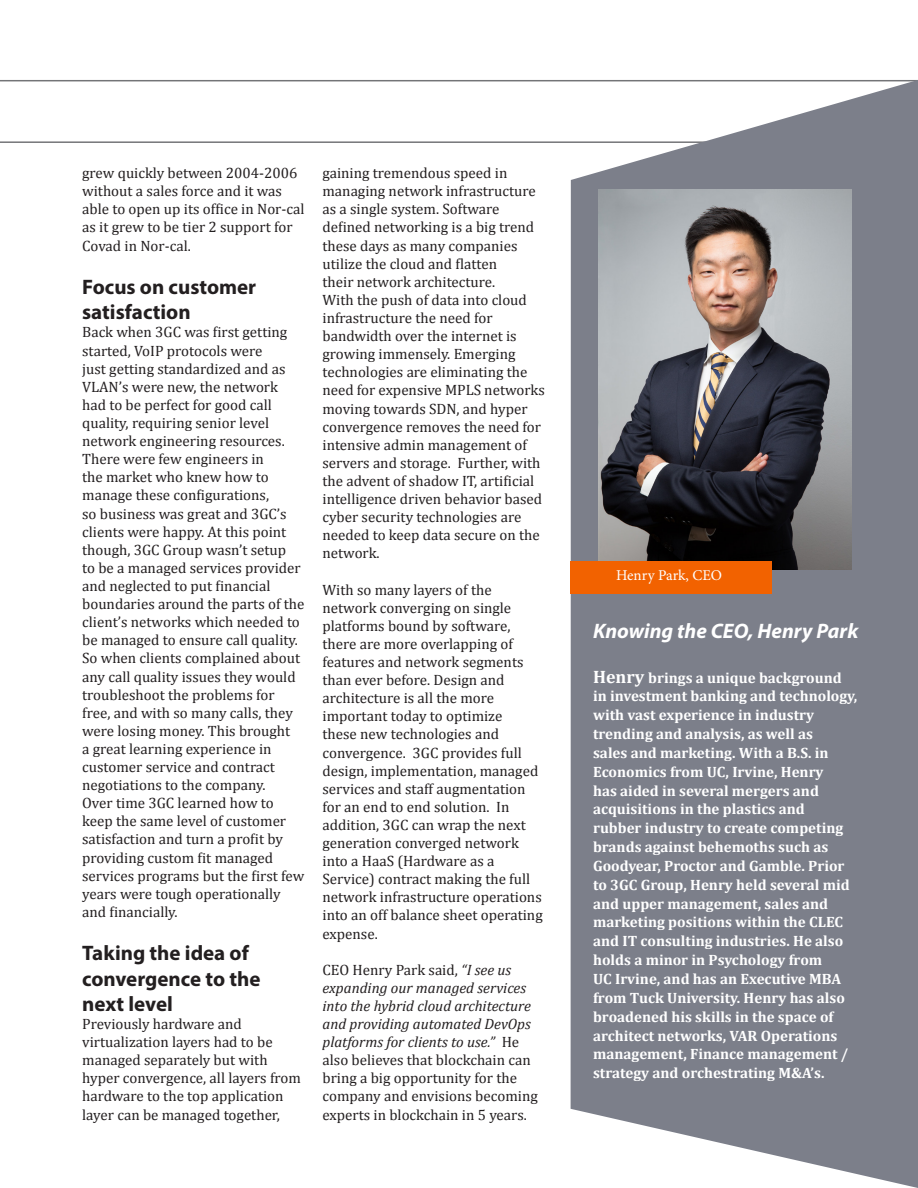
<style>
.page{position:relative;width:918px;height:1188px;background:#fff}
.page>*{position:absolute;margin:0;border:0;box-sizing:border-box;transform-origin:0 0}
.t1{font:700 21px/25.3px "Myriad Pro";color:#231f20}
.t2{font:italic 700 21px "Myriad Pro";color:#fff}
.t3{font:15px/18.1px "Cambria";color:#231f20}
.t4{font:700 15px/18.9px "Cambria";color:#fff}
.t5{font:15px "Minion Pro";color:#fff}
.s1{font-style:italic}
.s2{font-size:18px}
</style>
<div class="page">
<hr style="left:0;top:80px;width:918px;height:1px;background:#000208">
<hr style="left:0;top:141px;width:918px;height:2px;background:#000208">
<svg style="left:571px;top:80px;width:347px;height:1108px;background:#898c96"></svg>
<img style="left:598px;top:189px;width:254px;height:381px">
<div style="left:571px;top:562px;width:201px;height:32px;background:#f26200"></div>
<p class="t3" style="left:82px;top:164px;width:224px">grew quickly between 2004-2006 without a sales force and it was able to open up its office in Nor-cal as it grew to be tier 2 support for<br>Covad in Nor-cal.</p>
<p class="t1" style="left:82px;top:274px;width:176px">Focus on customer satisfaction</p>
<p class="t3" style="left:82px;top:323px;width:224px">Back when 3GC was first getting started, VoIP protocols were<br>just getting standardized and as<br>VLAN’s were new, the network had to be perfect for good call quality, requiring senior level network engineering resources.<br>There were few engineers in<br>the market who knew how to manage these configurations,<br>so business was great and 3GC’s clients were happy. At this point though, 3GC Group wasn’t setup<br>to be a managed services provider and neglected to put financial boundaries around the parts of the client’s networks which needed to be managed to ensure call quality.<br>So when clients complained about any call quality issues they would troubleshoot the problems for free, and with so many calls, they were losing money. This brought<br>a great learning experience in customer service and contract negotiations to the company.<br>Over time 3GC learned how to keep the same level of customer satisfaction and turn a profit by providing custom fit managed services programs but the first few years were tough operationally and financially.</p>
<p class="t1" style="left:82px;top:940px;width:180px">Taking the idea of convergence to the next level</p>
<p class="t3" style="left:82px;top:1015px;width:220px">Previously hardware and virtualization layers had to be managed separately but with hyper convergence, all layers from hardware to the top application layer can be managed together,</p>
<p class="t3" style="left:322px;top:164px;width:224px">gaining tremendous speed in managing network infrastructure as a single system. Software defined networking is a big trend these days as many companies utilize the cloud and flatten<br>their network architecture.<br>With the push of data into cloud infrastructure the need for bandwidth over the internet is growing immensely. Emerging technologies are eliminating the need for expensive MPLS networks moving towards SDN, and hyper convergence removes the need for intensive admin management of servers and storage. Further, with the advent of shadow IT, artificial intelligence driven behavior based cyber security technologies are needed to keep data secure on the network.</p>
<p class="t3" style="left:322px;top:580px;width:222px">With so many layers of the network converging on single platforms bound by software, there are more overlapping of features and network segments than ever before. Design and architecture is all the more important today to optimize<br>these new technologies and convergence. 3GC provides full design, implementation, managed services and staff augmentation for an end to end solution. In addition, 3GC can wrap the next generation converged network into a HaaS (Hardware as a<br>Service) contract making the full network infrastructure operations into an off balance sheet operating expense.</p>
<p class="t3" style="left:322px;top:961px;width:217px">CEO Henry Park said, <span class="s1">“I see us expanding our managed services into the hybrid cloud architecture and providing automated DevOps platforms for clients to use.”</span> He also believes that blockchain can bring a big opportunity for the company and envisions becoming experts in blockchain in 5 years.</p>
<p class="t5" style="left:616px;top:566px;width:108px">Henry Park, CEO</p>
<p class="t2" style="left:593px;top:617px;width:267px">Knowing the CEO, Henry Park</p>
<p class="t4" style="left:593px;top:667px;width:266px"><span class="s2">Henry</span> brings a unique background in investment banking and technology, with vast experience in industry trending and analysis, as well as<br>sales and marketing. With a B.S. in Economics from UC, Irvine, Henry<br>has aided in several mergers and acquisitions in the plastics and<br>rubber industry to create competing brands against behemoths such as Goodyear, Proctor and Gamble. Prior to 3GC Group, Henry held several mid and upper management, sales and marketing positions within the CLEC and IT consulting industries. He also holds a minor in Psychology from<br>UC Irvine, and has an Executive MBA from Tuck University. Henry has also broadened his skills in the space of architect networks, VAR Operations management, Finance management / strategy and orchestrating M&amp;A’s.</p>
</div>
